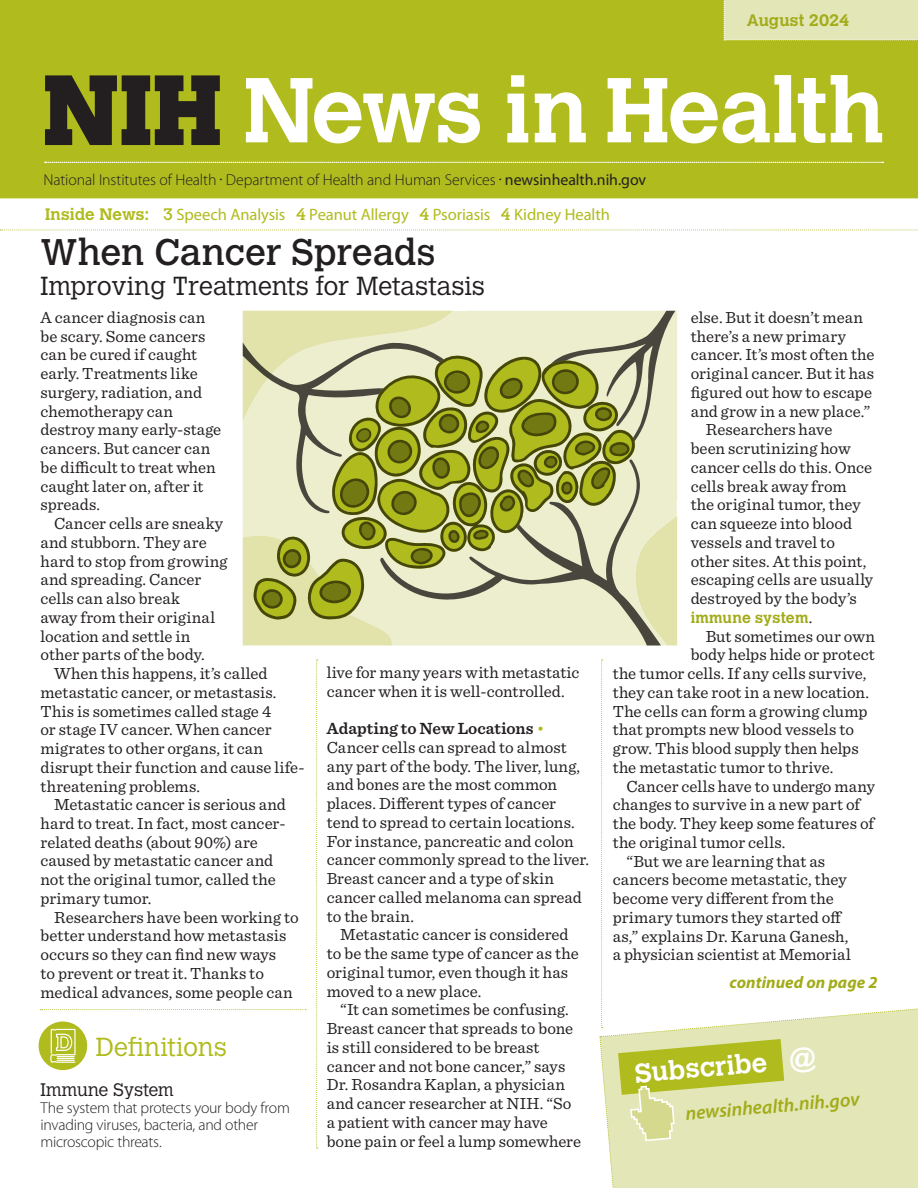
<style>
.page{position:relative;width:918px;height:1188px;background:#fff}
.page>*{position:absolute;margin:0;border:0;box-sizing:border-box;transform-origin:0 0}
.t1{font:36.75px "Calvert MT Std";letter-spacing:-.01em;color:#231f20}
.t2{font:700 26.85px "Calvert MT Std";color:#fff}
.t3{font:300 25.8px "Calvert MT Std";color:#231f20}
.t4{font:300 25.8px "Calvert MT Std";letter-spacing:.005em;color:#b0bb1d}
.t5{font:italic 600 19.5px "Myriad Pro";color:#a2ac19}
.t6{font:300 18px "Calvert MT Std";letter-spacing:-.01em;color:#231f20}
.t7{font:16.8px/18.8px "Sentinel";letter-spacing:.005em;color:#231f20}
.t8{font:italic 700 16.8px "Myriad Pro";letter-spacing:.005em;color:#a2ac19}
.t9{font:16.5px "Myriad Pro";letter-spacing:-.005em;color:#b0bb1d}
.t10{font:700 16.5px "Calvert MT Std";color:#a2ac19}
.t11{font:300 15.9px "Myriad Pro";letter-spacing:-.005em;color:#231f20}
.t12{font:300 15.75px/16.8px "Myriad Pro";letter-spacing:-.015em;color:#231f20}
.t13{font:700 15.3px "Calvert MT Std";letter-spacing:.01em;color:#a2ac19}
.s1{font-weight:400}
.s2{font-family:"Calvert MT Std";font-weight:700}
.s3{font-family:"Calvert MT Std"}
.s4{font-weight:600}
.s5{color:#b0bb1d}
.s6{font-family:"Sentinel";font-weight:400;font-size:16.8px;color:#231f20}
</style>
<div class="page">
<svg style="left:0;top:0;width:918px;height:198px"></svg>
<svg style="left:0;top:229px;width:918px;height:1px"></svg>
<svg style="left:316px;top:660px;width:2px;height:489px"></svg>
<div style="left:724px;top:0;width:194px;height:41px;background:#e3e6b7"></div>
<svg style="left:599px;top:660px;width:319px;height:528px"></svg>
<svg style="left:45px;top:162px;width:838px;height:1px"></svg>
<div style="left:39px;top:1022px;width:48px;height:48px;background:#b0bb1d;border-radius:50%"></div>
<svg style="left:50px;top:1028px;width:26px;height:35px"></svg>
<svg style="left:40px;top:1009px;width:266px;height:1px"></svg>
<svg style="left:243px;top:311px;width:434px;height:335px"></svg>
<p class="t11" style="left:44px;top:171px;width:604px">National Institutes of Health <sup>•</sup> Department of Health and Human Services <sup>•</sup> <span class="s1">newsinhealth.nih.gov</span></p>
<p class="t9" style="left:45px;top:205px;width:566px"><span class="s2">Inside News:</span> <span class="s3">3</span> Speech Analysis <span class="s3">4</span> Peanut Allergy <span class="s3">4</span> Psoriasis <span class="s3">4</span> Kidney Health</p>
<h1 class="t1" style="left:40px;top:231px;width:397px">When Cancer Spreads</h1>
<h3 class="t3" style="left:40px;top:271px;width:446px">Improving Treatments for Metastasis</h3>
<p class="t10" style="left:747px;top:10px;width:104px">August 2024</p>
<p class="t7" style="left:40px;top:307px;width:182px">A cancer diagnosis can be scary. Some cancers can be cured if caught early. Treatments like surgery, radiation, and chemotherapy can destroy many early-stage cancers. But cancer can be difficult to treat when caught later on, after it spreads.</p>
<p class="t7" style="left:40px;top:513px;width:189px;text-indent:14px">Cancer cells are sneaky and stubborn. They are hard to stop from growing and spreading. Cancer cells can also break<br>away from their original location and settle in other parts of the body.</p>
<p class="t7" style="left:40px;top:663px;width:266px;text-indent:14px">When this happens, it’s called metastatic cancer, or metastasis.<br>This is sometimes called stage 4<br>or stage IV cancer. When cancer migrates to other organs, it can disrupt their function and cause life&shy;threatening problems.</p>
<p class="t7" style="left:40px;top:794px;width:247px;text-indent:14px">Metastatic cancer is serious and hard to treat. In fact, most cancer&shy;related deaths (about 90%) are caused by metastatic cancer and not the original tumor, called the primary tumor.</p>
<p class="t7" style="left:40px;top:907px;width:260px;text-indent:14px">Researchers have been working to better understand how metastasis occurs so they can find new ways<br>to prevent or treat it. Thanks to medical advances, some people can</p>
<h3 class="t4" style="left:96px;top:1033px;width:133px">Definitions</h3>
<p class="t6" style="left:40px;top:1080px;width:135px">Immune System</p>
<p class="t12" style="left:40px;top:1100px;width:251px">The system that protects your body from invading viruses, bacteria, and other microscopic threats.</p>
<p class="t7" style="left:327px;top:662px;width:254px">live for many years with metastatic cancer when it is well-controlled.</p>
<p class="t7" style="left:327px;top:718px;width:264px"><span class="s4">Adapting to New Locations</span> <span class="s5">•<br></span>Cancer cells can spread to almost any part of the body. The liver, lung, and bones are the most common places. Different types of cancer tend to spread to certain locations.<br>For instance, pancreatic and colon cancer commonly spread to the liver.<br>Breast cancer and a type of skin cancer called melanoma can spread to the brain.</p>
<p class="t7" style="left:327px;top:924px;width:253px;text-indent:14px">Metastatic cancer is considered to be the same type of cancer as the original tumor, even though it has moved to a new place.</p>
<p class="t7" style="left:327px;top:999px;width:256px;text-indent:14px">“It can sometimes be confusing.<br>Breast cancer that spreads to bone is still considered to be breast cancer and not bone cancer,” says<br>Dr. Rosandra Kaplan, a physician and cancer researcher at NIH. “So a patient with cancer may have bone pain or feel a lump somewhere</p>
<p class="t7" style="left:691px;top:307px;width:174px">else. But it doesn’t mean</p>
<p class="t7" style="left:691px;top:326px;width:157px">there’s a new primary</p>
<p class="t7" style="left:691px;top:344px;width:185px">cancer. It’s most often the</p>
<p class="t7" style="left:691px;top:363px;width:185px">original cancer. But it has</p>
<p class="t7" style="left:691px;top:382px;width:183px">figured out how to escape</p>
<p class="t7" style="left:691px;top:401px;width:181px">and grow in a new place.”</p>
<p class="t7" style="left:706px;top:419px;width:128px">Researchers have</p>
<p class="t7" style="left:691px;top:438px;width:162px">been scrutinizing how</p>
<p class="t7" style="left:691px;top:457px;width:183px">cancer cells do this. Once</p>
<p class="t7" style="left:691px;top:476px;width:157px">cells break away from</p>
<p class="t7" style="left:691px;top:494px;width:171px">the original tumor, they</p>
<p class="t7" style="left:691px;top:513px;width:163px">can squeeze into blood</p>
<p class="t7" style="left:691px;top:532px;width:146px">vessels and travel to</p>
<p class="t7" style="left:691px;top:550px;width:177px">other sites. At this point,</p>
<p class="t7" style="left:691px;top:569px;width:184px">escaping cells are usually</p>
<p class="t7" style="left:691px;top:588px;width:168px">destroyed by the body’s</p>
<p class="t13" style="left:691px;top:608px;width:123px">immune system<span class="s6">.</span></p>
<p class="t7" style="left:706px;top:626px;width:171px">But sometimes our own</p>
<p class="t7" style="left:691px;top:644px;width:186px">body helps hide or protect</p>
<p class="t7" style="left:613px;top:663px;width:255px">the tumor cells. If any cells survive,</p>
<p class="t7" style="left:613px;top:682px;width:258px">they can take root in a new location.</p>
<p class="t7" style="left:613px;top:701px;width:256px">The cells can form a growing clump</p>
<p class="t7" style="left:613px;top:719px;width:243px">that prompts new blood vessels to</p>
<p class="t7" style="left:613px;top:738px;width:247px">grow. This blood supply then helps</p>
<p class="t7" style="left:613px;top:757px;width:222px">the metastatic tumor to thrive.</p>
<p class="t7" style="left:626px;top:776px;width:250px">Cancer cells have to undergo many</p>
<p class="t7" style="left:613px;top:794px;width:249px">changes to survive in a new part of</p>
<p class="t7" style="left:613px;top:813px;width:263px">the body. They keep some features of</p>
<p class="t7" style="left:613px;top:832px;width:174px">the original tumor cells.</p>
<p class="t7" style="left:626px;top:850px;width:200px">“But we are learning that as</p>
<p class="t7" style="left:613px;top:869px;width:235px">cancers become metastatic, they</p>
<p class="t7" style="left:613px;top:888px;width:222px">become very different from the</p>
<p class="t7" style="left:613px;top:907px;width:231px">primary tumors they started off</p>
<p class="t7" style="left:613px;top:925px;width:237px">as,” explains Dr. Karuna Ganesh,</p>
<p class="t7" style="left:613px;top:944px;width:239px">a physician scientist at Memorial</p>
<p class="t8" style="left:729px;top:973px;width:150px">continued on page 2</p>
<h2 class="t2" style="left:634px;top:1056px;width:183px;rotate:-5deg">Subscribe @</h2>
<p class="t5" style="left:685px;top:1103px;width:176px;rotate:-5deg">newsinhealth.nih.gov</p>
</div>
